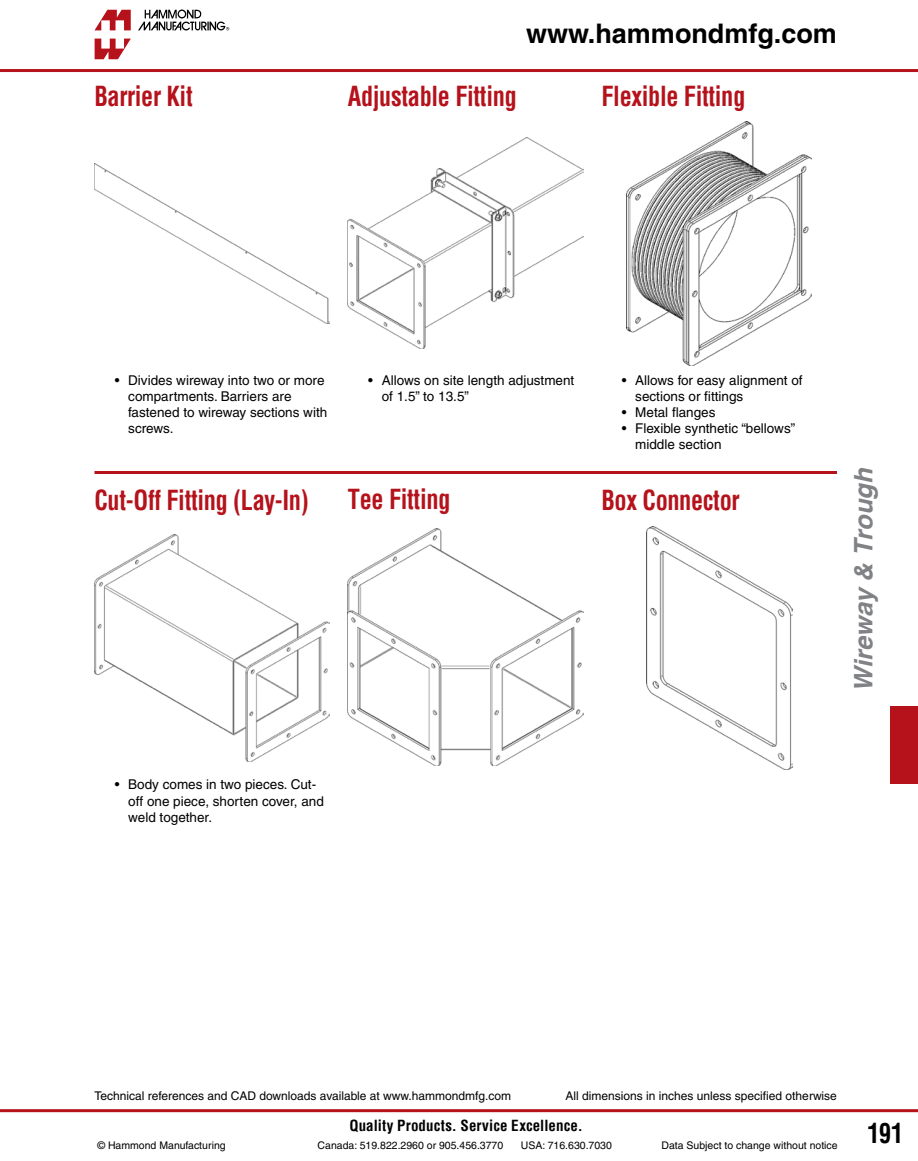
<style>
.page{position:relative;width:918px;height:1161px;background:#fff}
.page>*{position:absolute;margin:0;border:0;box-sizing:border-box;transform-origin:0 0}
.t1{font:700 condensed 27px "Helvetica";letter-spacing:-.015em;color:#b5121b;scale:.9 1}
.t2{font:700 27px "Helvetica";color:#000}
.t3{font:700 condensed 27px "Helvetica";color:#000;scale:.9 1}
.t4{font:italic 700 25.5px "Helvetica";color:#808285}
.t5{font:700 condensed 15px "Helvetica";letter-spacing:.005em;color:#000}
.t6{font:13.5px/16.2px "Helvetica";color:#000}
.t7{font:12px "Helvetica";color:#000}
.t8{font:10.5px "Helvetica";color:#000}
</style>
<div class="page">
<hr style="left:0;top:69px;width:918px;height:3px;background:#b5121b">
<hr style="left:0;top:1109px;width:918px;height:3px;background:#b5121b">
<svg style="left:94px;top:10px;width:37px;height:20px"></svg>
<svg style="left:95px;top:39px;width:36px;height:20px"></svg>
<svg style="left:138px;top:10px;width:91px;height:21px"></svg>
<div style="left:890px;top:706px;width:28px;height:78px;background:#b5121b"></div>
<img style="left:95px;top:163px;width:235px;height:160px">
<img style="left:627px;top:121px;width:185px;height:244px">
<hr style="left:94px;top:471px;width:743px;height:3px;background:#b5121b">
<img style="left:348px;top:138px;width:235px;height:211px">
<img style="left:95px;top:534px;width:235px;height:228px">
<img style="left:348px;top:528px;width:235px;height:238px">
<img style="left:646px;top:526px;width:146px;height:244px">
<h1 class="t1" style="left:94px;top:78px;width:111px">Barrier Kit</h1>
<h1 class="t2" style="left:526px;top:17px;width:312px">www.hammondmfg.com</h1>
<h1 class="t1" style="left:348px;top:78px;width:189px">Adjustable Fitting</h1>
<h1 class="t1" style="left:602px;top:78px;width:161px">Flexible Fitting</h1>
<p class="t6" style="left:128px;top:372px;width:201px;text-indent:-14px">• Divides wireway into two or more compartments. Barriers are fastened to wireway sections with screws.</p>
<p class="t6" style="left:382px;top:372px;width:194px;text-indent:-14px">• Allows on site length adjustment of 1.5” to 13.5”</p>
<p class="t6" style="left:635px;top:372px;width:169px;text-indent:-14px">• Allows for easy alignment of sections or fittings</p>
<p class="t6" style="left:622px;top:404px;width:95px">• Metal flanges</p>
<p class="t6" style="left:635px;top:420px;width:162px;text-indent:-14px">• Flexible synthetic “bellows” middle section</p>
<h1 class="t1" style="left:94px;top:483px;width:240px">Cut-Off Fitting (Lay-In)</h1>
<h1 class="t1" style="left:348px;top:482px;width:115px">Tee Fitting</h1>
<h1 class="t1" style="left:602px;top:483px;width:155px">Box Connector</h1>
<p class="t6" style="left:128px;top:777px;width:197px;text-indent:-14px">• Body comes in two pieces. Cut&shy;off one piece, shorten cover, and weld together.</p>
<h2 class="t4" style="left:848px;top:692px;width:226px;rotate:-90deg">Wireway &amp; Trough</h2>
<p class="t7" style="left:94px;top:1089px;width:418px">Technical references and CAD downloads available at www.hammondmfg.com</p>
<p class="t7" style="left:566px;top:1089px;width:273px">All dimensions in inches unless specified otherwise</p>
<p class="t5" style="left:350px;top:1115px;width:235px">Quality Products. Service Excellence.</p>
<p class="t8" style="left:97px;top:1139px;width:130px">© Hammond Manufacturing</p>
<p class="t8" style="left:318px;top:1139px;width:187px">Canada: 519.822.2960 or 905.456.3770</p>
<p class="t8" style="left:521px;top:1139px;width:93px">USA: 716.630.7030</p>
<p class="t8" style="left:661px;top:1139px;width:178px">Data Subject to change without notice</p>
<h1 class="t3" style="left:868px;top:1116px;width:41px">191</h1>
</div>
